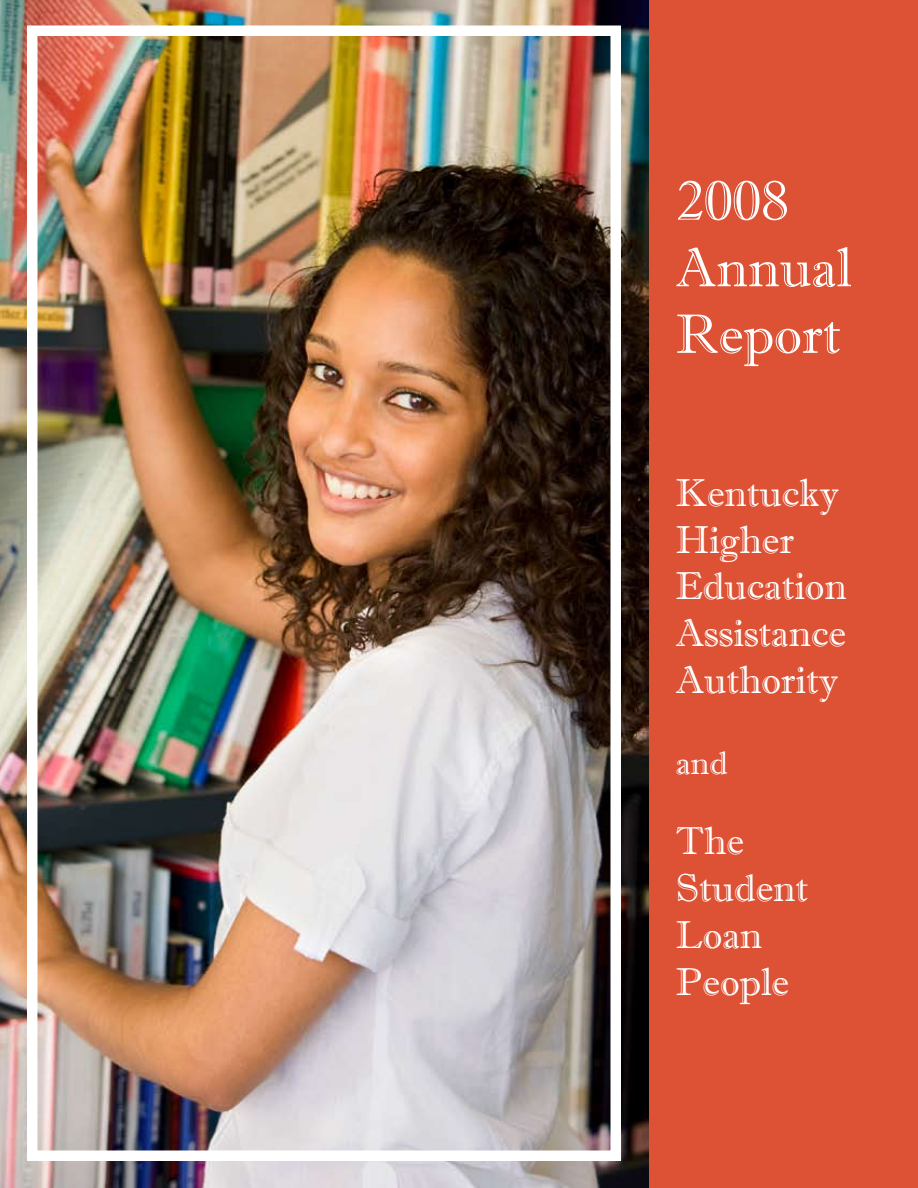
<style>
.page{position:relative;width:918px;height:1188px;background:#fff}
.page>*{position:absolute;margin:0;border:0;box-sizing:border-box;transform-origin:0 0}
.t1{font:55.5px/66.6px "Imprint MT Shadow";color:#fff}
.t2{font:39px/46.8px "Imprint MT Shadow";color:#fff}
.t3{font:33px "Imprint MT Shadow";color:#fff}
</style>
<div class="page">
<div style="left:632px;top:0;width:286px;height:1188px;background:#dd5134"></div>
<img style="left:0;top:0;width:649px;height:1188px">
<h1 class="t1" style="left:676px;top:167px;width:177px">2008<br>Annual<br>Report</h1>
<p class="t2" style="left:676px;top:469px;width:173px">Kentucky<br>Higher<br>Education<br>Assistance<br>Authority</p>
<p class="t3" style="left:676px;top:743px;width:53px">and</p>
<p class="t2" style="left:676px;top:817px;width:134px">The<br>Student<br>Loan<br>People</p>
</div>
